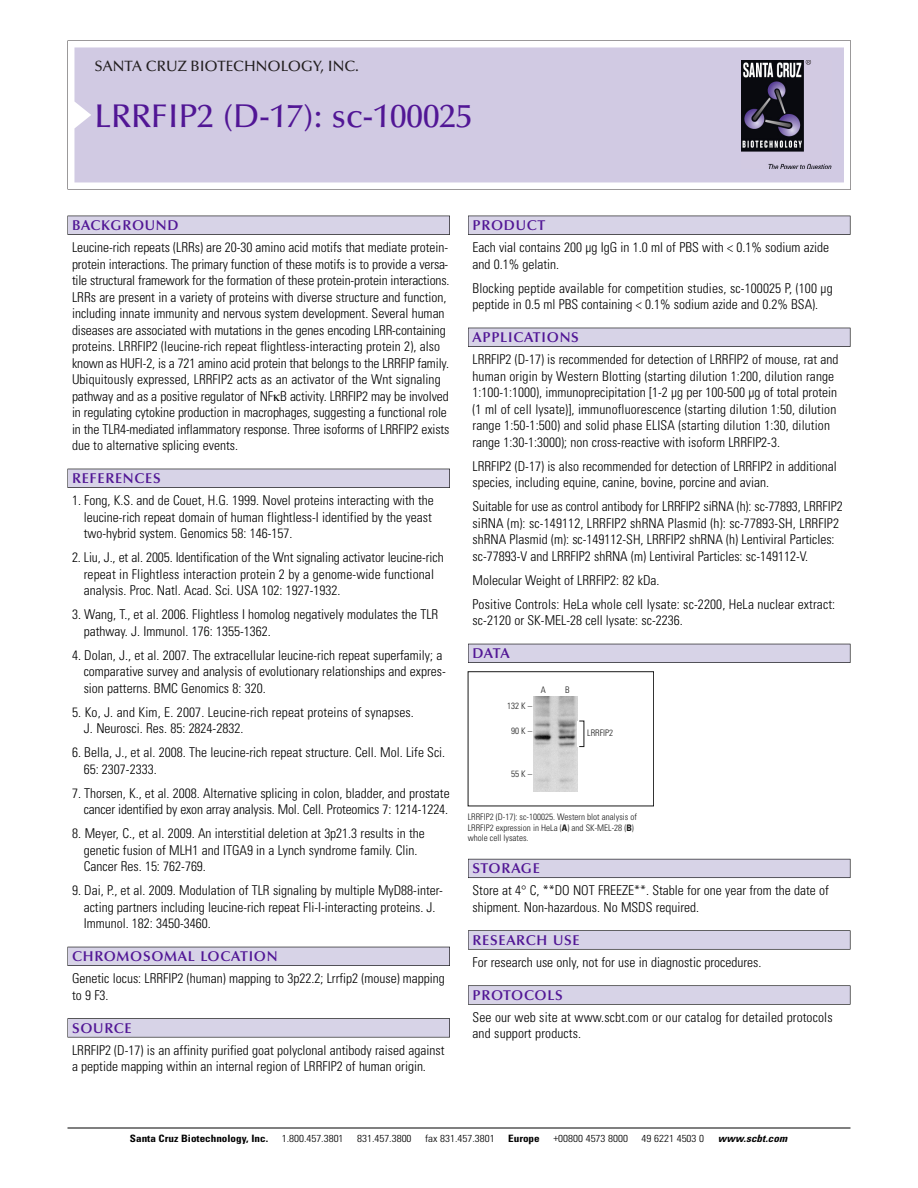
<style>
.page{position:relative;width:918px;height:1188px;background:#fff}
.page>*{position:absolute;margin:0;border:0;box-sizing:border-box;transform-origin:0 0}
.t1{font:500 33px "Optima";color:#511695}
.t2{font:500 15px "Optima";color:#231f20}
.t3{font:600 14.25px "Optima";letter-spacing:.05em;color:#511695}
.t4{font:300 condensed 13.5px/16.5px "Univers";color:#000}
.t5{font:300 condensed 10.2px "Univers";color:#000;scale:1.1 1}
.t6{font:700 condensed 10.2px "Univers";color:#000;scale:1.1 1}
.t7{font:italic 700 condensed 10.2px "Univers";letter-spacing:.005em;color:#000;scale:1.1 1}
.t8{font:9px/10.5px "Univers Condensed Light+DRSXAI";color:#191919}
.s1{font-family:"Univers Condensed Bold+LJKJOZ"}
</style>
<div class="page">
<svg style="left:68px;top:40px;width:783px;height:149px"></svg>
<div style="left:74px;top:47px;width:770px;height:135px;background:#d1cae3"></div>
<img style="left:741px;top:60px;width:90px;height:108px">
<div style="left:68px;top:216px;width:382px;height:19px;background:#525155"></div>
<div style="left:68px;top:216px;width:381px;height:18px;background:#d7d3e7"></div>
<div style="left:68px;top:469px;width:382px;height:19px;background:#515055"></div>
<div style="left:68px;top:469px;width:381px;height:18px;background:#d7d3e7"></div>
<div style="left:68px;top:947px;width:382px;height:19px;background:#525158"></div>
<div style="left:68px;top:947px;width:381px;height:18px;background:#d7d3e7"></div>
<div style="left:68px;top:1018px;width:382px;height:19px;background:#575759"></div>
<div style="left:68px;top:1019px;width:381px;height:18px;background:#d7d3e7"></div>
<div style="left:468px;top:216px;width:382px;height:19px;background:#525155"></div>
<div style="left:468px;top:216px;width:382px;height:18px;background:#d7d3e7"></div>
<div style="left:468px;top:328px;width:382px;height:19px;background:#515055"></div>
<div style="left:468px;top:328px;width:382px;height:18px;background:#d7d3e7"></div>
<div style="left:468px;top:644px;width:382px;height:19px;background:#525158"></div>
<div style="left:468px;top:644px;width:382px;height:18px;background:#d7d3e7"></div>
<div style="left:468px;top:859px;width:382px;height:19px;background:#5b5a62"></div>
<div style="left:468px;top:859px;width:382px;height:18px;background:#d7d3e7"></div>
<div style="left:468px;top:930px;width:382px;height:20px;background:#666667"></div>
<div style="left:468px;top:931px;width:382px;height:18px;background:#d7d3e7"></div>
<div style="left:468px;top:985px;width:382px;height:20px;background:#666"></div>
<div style="left:468px;top:986px;width:382px;height:18px;background:#d7d3e7"></div>
<hr style="left:68px;top:1128px;width:782px;height:1px;background:#000">
<div style="left:468px;top:671px;width:186px;height:135px;border:1px solid #191919"></div>
<img style="left:533px;top:697px;width:45px;height:95px">
<p class="t2" style="left:94px;top:61px;width:266px">SANTA CRUZ BIOTECHNOLOGY, INC.</p>
<h1 class="t1" style="left:94px;top:103px;width:380px">LRRFIP2 (D-17): sc-100025</h1>
<p class="t3" style="left:72px;top:219px;width:108px">BACKGROUND</p>
<p class="t4" style="left:72px;top:240px;width:379px">Leucine-rich repeats (LRRs) are 20-30 amino acid motifs that mediate protein&shy;protein interactions. The primary function of these motifs is to provide a versa&shy;tile structural framework for the formation of these protein-protein interactions.<br>LRRs are present in a variety of proteins with diverse structure and function, including innate immunity and nervous system development. Several human diseases are associated with mutations in the genes encoding LRR-containing proteins. LRRFIP2 (leucine-rich repeat flightless-interacting protein 2), also known as HUFI-2, is a 721 amino acid protein that belongs to the LRRFIP family.<br>Ubiquitously expressed, LRRFIP2 acts as an activator of the Wnt signaling pathway and as a positive regulator of NF B activity. LRRFIP2 may be involved in regulating cytokine production in macrophages, suggesting a functional role in the TLR4-mediated inflammatory response. Three isoforms of LRRFIP2 exists due to alternative splicing events.</p>
<p class="t3" style="left:72px;top:473px;width:90px">REFERENCES</p>
<p class="t4" style="left:84px;top:493px;width:352px;text-indent:-12px">1. Fong, K.S. and de Couet, H.G. 1999. Novel proteins interacting with the leucine-rich repeat domain of human flightless-I identified by the yeast two-hybrid system. Genomics 58: 146-157.</p>
<p class="t4" style="left:84px;top:550px;width:362px;text-indent:-12px">2. Liu, J., et al. 2005. Identification of the Wnt signaling activator leucine-rich repeat in Flightless interaction protein 2 by a genome-wide functional analysis. Proc. Natl. Acad. Sci. USA 102: 1927-1932.</p>
<p class="t4" style="left:84px;top:607px;width:356px;text-indent:-12px">3. Wang, T., et al. 2006. Flightless I homolog negatively modulates the TLR pathway. J. Immunol. 176: 1355-1362.</p>
<p class="t4" style="left:84px;top:648px;width:364px;text-indent:-12px">4. Dolan, J., et al. 2007. The extracellular leucine-rich repeat superfamily; a comparative survey and analysis of evolutionary relationships and expres&shy;sion patterns. BMC Genomics 8: 320.</p>
<p class="t4" style="left:84px;top:705px;width:332px;text-indent:-12px">5. Ko, J. and Kim, E. 2007. Leucine-rich repeat proteins of synapses.<br>J. Neurosci. Res. 85: 2824-2832.</p>
<p class="t4" style="left:84px;top:745px;width:363px;text-indent:-12px">6. Bella, J., et al. 2008. The leucine-rich repeat structure. Cell. Mol. Life Sci.<br>65: 2307-2333.</p>
<p class="t4" style="left:72px;top:786px;width:379px;text-align:right">7. Thorsen, K., et al. 2008. Alternative splicing in colon, bladder, and prostate cancer identified by exon array analysis. Mol. Cell. Proteomics 7: 1214-1224.</p>
<p class="t4" style="left:84px;top:826px;width:343px;text-indent:-12px">8. Meyer, C., et al. 2009. An interstitial deletion at 3p21.3 results in the genetic fusion of MLH1 and ITGA9 in a Lynch syndrome family. Clin.<br>Cancer Res. 15: 762-769.</p>
<p class="t4" style="left:84px;top:883px;width:361px;text-indent:-12px">9. Dai, P., et al. 2009. Modulation of TLR signaling by multiple MyD88-inter&shy;acting partners including leucine-rich repeat Fli-I-interacting proteins. J.<br>Immunol. 182: 3450-3460.</p>
<p class="t3" style="left:72px;top:951px;width:207px">CHROMOSOMAL LOCATION</p>
<p class="t4" style="left:72px;top:971px;width:374px">Genetic locus: LRRFIP2 (human) mapping to 3p22.2; Lrrfip2 (mouse) mapping to 9 F3.</p>
<p class="t3" style="left:72px;top:1022px;width:61px">SOURCE</p>
<p class="t4" style="left:72px;top:1043px;width:374px">LRRFIP2 (D-17) is an affinity purified goat polyclonal antibody raised against a peptide mapping within an internal region of LRRFIP2 of human origin.</p>
<p class="t3" style="left:473px;top:219px;width:74px">PRODUCT</p>
<p class="t4" style="left:473px;top:240px;width:358px">Each vial contains 200 µg IgG in 1.0 ml of PBS with &lt; 0.1% sodium azide and 0.1% gelatin.</p>
<p class="t4" style="left:473px;top:281px;width:362px">Blocking peptide available for competition studies, sc-100025 P, (100 µg peptide in 0.5 ml PBS containing &lt; 0.1% sodium azide and 0.2% BSA).</p>
<p class="t3" style="left:473px;top:332px;width:108px">APPLICATIONS</p>
<p class="t4" style="left:473px;top:352px;width:367px">LRRFIP2 (D-17) is recommended for detection of LRRFIP2 of mouse, rat and human origin by Western Blotting (starting dilution 1:200, dilution range 1:100-1:1000), immunoprecipitation [1-2 µg per 100-500 µg of total protein (1 ml of cell lysate)], immunofluorescence (starting dilution 1:50, dilution range 1:50-1:500) and solid phase ELISA (starting dilution 1:30, dilution range 1:30-1:3000); non cross-reactive with isoform LRRFIP2-3.</p>
<p class="t4" style="left:473px;top:459px;width:366px">LRRFIP2 (D-17) is also recommended for detection of LRRFIP2 in additional species, including equine, canine, bovine, porcine and avian.</p>
<p class="t4" style="left:473px;top:499px;width:372px">Suitable for use as control antibody for LRRFIP2 siRNA (h): sc-77893, LRRFIP2 siRNA (m): sc-149112, LRRFIP2 shRNA Plasmid (h): sc-77893-SH, LRRFIP2 shRNA Plasmid (m): sc-149112-SH, LRRFIP2 shRNA (h) Lentiviral Particles: sc-77893-V and LRRFIP2 shRNA (m) Lentiviral Particles: sc-149112-V.</p>
<p class="t4" style="left:473px;top:569px;width:364px;line-height:24px">Molecular Weight of LRRFIP2: 82 kDa.<br>Positive Controls: HeLa whole cell lysate: sc-2200, HeLa nuclear extract:</p>
<p class="t4" style="left:473px;top:613px;width:212px">sc-2120 or SK-MEL-28 cell lysate: sc-2236.</p>
<p class="t3" style="left:473px;top:648px;width:39px">DATA</p>
<p class="t8" style="left:507px;top:701px;width:26px">132 K –</p>
<p class="t8" style="left:511px;top:726px;width:22px">90K–</p>
<p class="t8" style="left:511px;top:769px;width:22px">55K–</p>
<p class="t8" style="left:541px;top:686px;width:7px">A</p>
<p class="t8" style="left:565px;top:686px;width:6px">B</p>
<p class="t8" style="left:587px;top:728px;width:27px">LRRFIP2</p>
<p class="t8" style="left:468px;top:812px;width:171px">LRRFIP2 (D-17): sc-100025. Western blot analysis of<br>LRRFIP2 expression in HeLa (<span class="s1">A</span>) and SK-MEL-28 (<span class="s1">B</span>) whole cell lysates.</p>
<p class="t3" style="left:473px;top:863px;width:69px">STORAGE</p>
<p class="t4" style="left:473px;top:883px;width:358px">Store at 4° C, **DO NOT FREEZE**. Stable for one year from the date of shipment. Non-hazardous. No MSDS required.</p>
<p class="t3" style="left:473px;top:934px;width:109px">RESEARCH USE</p>
<p class="t4" style="left:473px;top:955px;width:290px">For research use only, not for use in diagnostic procedures.</p>
<p class="t3" style="left:473px;top:989px;width:92px">PROTOCOLS</p>
<p class="t4" style="left:473px;top:1010px;width:362px">See our web site at www.scbt.com or our catalog for detailed protocols and support products.</p>
<p class="t6" style="left:130px;top:1135px;width:127px">Santa Cruz Biotechnology, Inc.</p>
<p class="t5" style="left:282px;top:1135px;width:58px">1.800.457.3801</p>
<p class="t5" style="left:357px;top:1135px;width:51px">831.457.3800</p>
<p class="t5" style="left:425px;top:1135px;width:65px">fax 831.457.3801</p>
<p class="t6" style="left:508px;top:1135px;width:30px">Europe</p>
<p class="t5" style="left:553px;top:1135px;width:69px">+00800 4573 8000</p>
<p class="t5" style="left:642px;top:1135px;width:58px">49 6221 4503 0</p>
<p class="t7" style="left:718px;top:1135px;width:64px">www.scbt.com</p>
</div>
